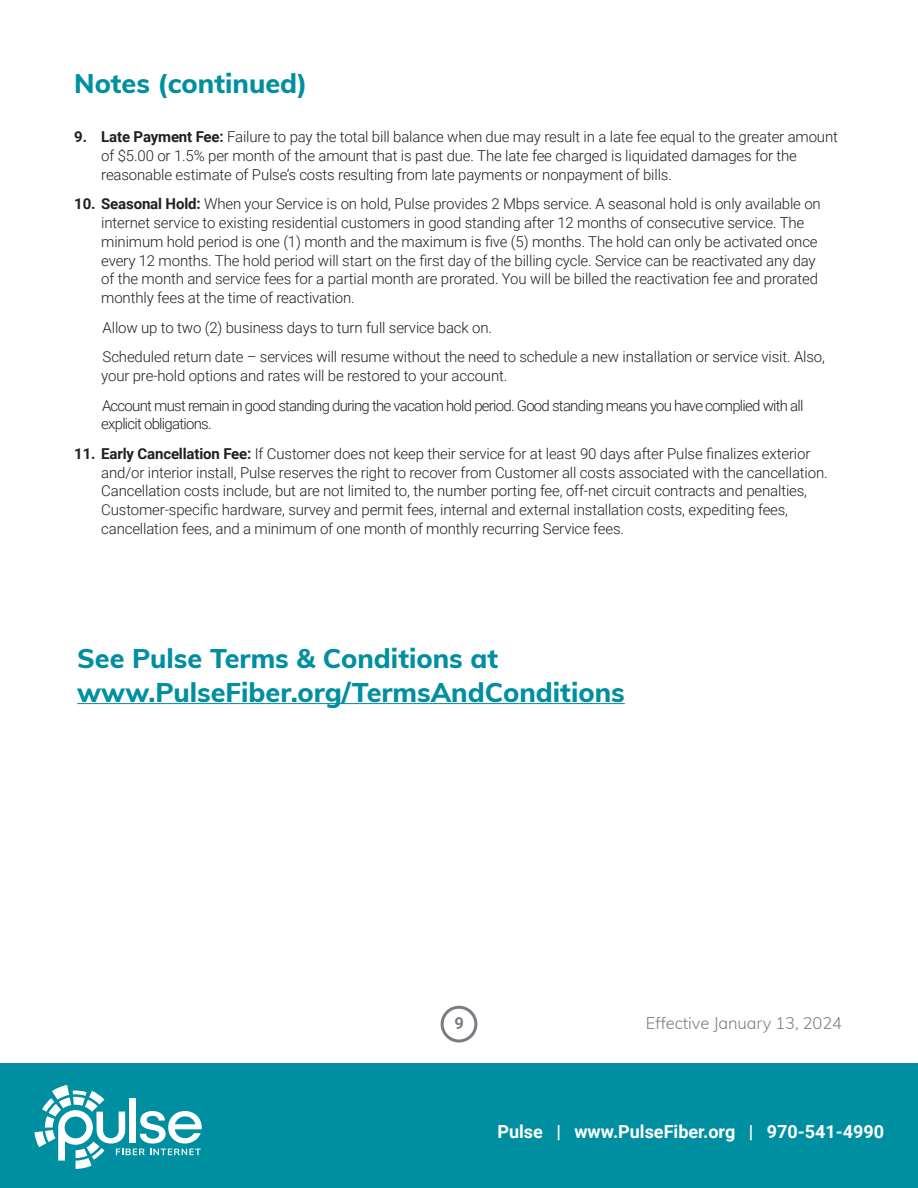
<style>
.page{position:relative;width:918px;height:1188px;background:#fff}
.page>*{position:absolute;margin:0;border:0;box-sizing:border-box;transform-origin:0 0}
.t1{font:800 27px/34.5px "Muli";color:#008fa1}
.t2{font:700 18px "Roboto";color:#fff}
.t3{font:300 16.5px "Muli";letter-spacing:-.005em;color:#787d83}
.t4{font:700 16.5px "Roboto";color:#787d83}
.t5{font:300 15px/18.8px "Roboto";letter-spacing:-.01em;color:#231f20}
.t6{font:300 15px/29.5px "Roboto";letter-spacing:-.05em;color:#231f20}
.s1{font-weight:700}
</style>
<div class="page">
<div style="left:0;top:1063px;width:918px;height:125px;background:#008fa1"></div>
<svg style="left:34px;top:1085px;width:168px;height:84px"></svg>
<div style="left:441px;top:1006px;width:36px;height:36px;border:3px solid #787d83;border-radius:50%"></div>
<hr style="left:77px;top:703px;width:548px;height:1px;background:#008fa1">
<h1 class="t1" style="left:74px;top:64px;width:235px">Notes (continued)</h1>
<p class="t5" style="left:101px;top:127px;width:738px;text-indent:-27px"><span class="s1">9. Late Payment Fee:</span> Failure to pay the total bill balance when due may result in a late fee equal to the greater amount of $5.00 or 1.5% per month of the amount that is past due. The late fee charged is liquidated damages for the reasonable estimate of Pulse’s costs resulting from late payments or nonpayment of bills.</p>
<p class="t5" style="left:101px;top:194px;width:721px;text-indent:-27px"><span class="s1">10. Seasonal Hold:</span> When your Service is on hold, Pulse provides 2 Mbps service. A seasonal hold is only available on internet service to existing residential customers in good standing after 12 months of consecutive service. The minimum hold period is one (1) month and the maximum is five (5) months. The hold can only be activated once every 12 months. The hold period will start on the first day of the billing cycle. Service can be reactivated any day of the month and service fees for a partial month are prorated. You will be billed the reactivation fee and prorated monthly fees at the time of reactivation.</p>
<p class="t5" style="left:103px;top:312px;width:724px;line-height:29.5px">Allow up to two (2) business days to turn full service back on.<br>Scheduled return date – services will resume without the need to schedule a new installation or service visit. Also,</p>
<p class="t6" style="left:101px;top:360px;width:704px">your pre-hold options and rates will be restored to your account.<br>Account must remain in good standing during the vacation hold period. Good standing means you have complied with all</p>
<p class="t6" style="left:101px;top:409px;width:112px">explicit obligations.</p>
<p class="t5" style="left:101px;top:444px;width:728px;text-indent:-27px"><span class="s1">11. Early Cancellation Fee:</span> If Customer does not keep their service for at least 90 days after Pulse finalizes exterior and/or interior install, Pulse reserves the right to recover from Customer all costs associated with the cancellation.<br>Cancellation costs include, but are not limited to, the number porting fee, off-net circuit contracts and penalties, Customer-specific hardware, survey and permit fees, internal and external installation costs, expediting fees, cancellation fees, and a minimum of one month of monthly recurring Service fees.</p>
<h1 class="t1" style="left:77px;top:639px;width:549px">See Pulse Terms &amp; Conditions at www.PulseFiber.org/TermsAndConditions</h1>
<p class="t4" style="left:454px;top:1012px;width:11px">9</p>
<p class="t3" style="left:646px;top:1011px;width:198px">Effective January 13, 2024</p>
<p class="t2" style="left:498px;top:1119px;width:388px">Pulse | www.PulseFiber.org | 970-541-4990</p>
</div>
